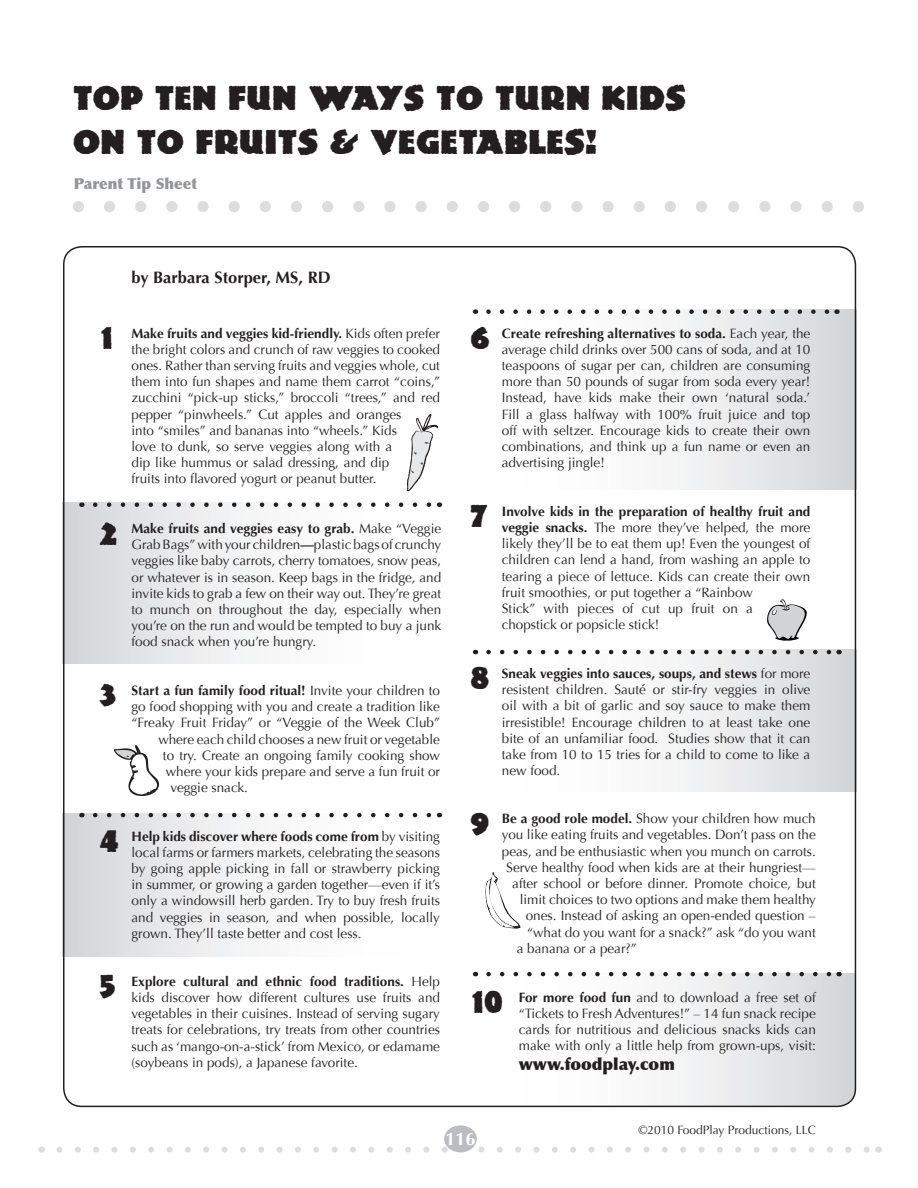
<style>
.page{position:relative;width:918px;height:1188px;background:#fff}
.page>*{position:absolute;margin:0;border:0;box-sizing:border-box;transform-origin:0 0}
.t1{font:36px/43.2px "Publicity Gothic Normal";color:#231f20}
.t2{font:33px "Publicity Gothic Normal";color:#231f20}
.t3{font:700 18px "Optima";color:#fff}
.t4{font:700 16.5px "Optima";color:#231f20}
.t5{font:900 16.5px "Optima";color:#231f20}
.t6{font:900 15px "Optima";color:#939598}
.t7{font:13.5px/16.2px "Optima";color:#231f20;text-align:justify}
.t8{font:700 13.5px "Optima";color:#231f20}
.t9{font:12px "Optima";color:#231f20}
.s1{font-weight:700}
.s2{font-weight:400}
</style>
<div class="page">
<svg style="left:59px;top:1147px;width:810px;height:6px"></svg>
<div style="left:444px;top:1125px;width:33px;height:27px;background:#bcbdc0;border-radius:50%"></div>
<svg style="left:472px;top:973px;width:384px;height:133px"></svg>
<div style="left:466px;top:650px;width:390px;height:141px;background:linear-gradient(to right,#fff,#dadbdd)"></div>
<div style="left:466px;top:310px;width:390px;height:179px;background:linear-gradient(to right,#fff,#dadbdd)"></div>
<div style="left:63px;top:813px;width:390px;height:144px;background:linear-gradient(to right,#dadbdd,#fff)"></div>
<div style="left:63px;top:503px;width:390px;height:161px;background:linear-gradient(to right,#dadbdd,#fff)"></div>
<svg style="left:95px;top:502px;width:337px;height:5px"></svg>
<svg style="left:489px;top:650px;width:343px;height:4px"></svg>
<svg style="left:489px;top:972px;width:343px;height:4px"></svg>
<svg style="left:488px;top:309px;width:342px;height:5px"></svg>
<svg style="left:95px;top:813px;width:337px;height:4px"></svg>
<svg style="left:767px;top:599px;width:40px;height:42px"></svg>
<svg style="left:407px;top:414px;width:32px;height:78px"></svg>
<svg style="left:114px;top:745px;width:45px;height:51px"></svg>
<svg style="left:485px;top:872px;width:36px;height:57px"></svg>
<div style="left:73px;top:201px;width:11px;height:11px;background:#dcdddf;border-radius:50%"></div>
<div style="left:197px;top:201px;width:12px;height:11px;background:#dcdddf;border-radius:50%"></div>
<div style="left:322px;top:201px;width:11px;height:11px;background:#dcdddf;border-radius:50%"></div>
<div style="left:447px;top:201px;width:11px;height:11px;background:#dcdddf;border-radius:50%"></div>
<div style="left:571px;top:201px;width:12px;height:11px;background:#dcdddf;border-radius:50%"></div>
<div style="left:104px;top:201px;width:11px;height:11px;background:#dcdddf;border-radius:50%"></div>
<div style="left:229px;top:201px;width:11px;height:11px;background:#dcdddf;border-radius:50%"></div>
<div style="left:353px;top:201px;width:11px;height:11px;background:#dcdddf;border-radius:50%"></div>
<div style="left:478px;top:201px;width:11px;height:11px;background:#dcdddf;border-radius:50%"></div>
<div style="left:602px;top:201px;width:12px;height:11px;background:#dcdddf;border-radius:50%"></div>
<div style="left:135px;top:201px;width:11px;height:11px;background:#dcdddf;border-radius:50%"></div>
<div style="left:260px;top:201px;width:11px;height:11px;background:#dcdddf;border-radius:50%"></div>
<div style="left:384px;top:201px;width:12px;height:11px;background:#dcdddf;border-radius:50%"></div>
<div style="left:509px;top:201px;width:11px;height:11px;background:#dcdddf;border-radius:50%"></div>
<div style="left:634px;top:201px;width:11px;height:11px;background:#dcdddf;border-radius:50%"></div>
<div style="left:759px;top:201px;width:12px;height:11px;background:#dcdddf;border-radius:50%"></div>
<div style="left:696px;top:201px;width:11px;height:11px;background:#dcdddf;border-radius:50%"></div>
<div style="left:822px;top:201px;width:11px;height:11px;background:#dcdddf;border-radius:50%"></div>
<div style="left:166px;top:201px;width:12px;height:11px;background:#dcdddf;border-radius:50%"></div>
<div style="left:291px;top:201px;width:11px;height:11px;background:#dcdddf;border-radius:50%"></div>
<div style="left:415px;top:201px;width:12px;height:11px;background:#dcdddf;border-radius:50%"></div>
<div style="left:540px;top:201px;width:11px;height:11px;background:#dcdddf;border-radius:50%"></div>
<div style="left:665px;top:201px;width:11px;height:11px;background:#dcdddf;border-radius:50%"></div>
<div style="left:790px;top:201px;width:12px;height:11px;background:#dcdddf;border-radius:50%"></div>
<div style="left:728px;top:201px;width:11px;height:11px;background:#dcdddf;border-radius:50%"></div>
<div style="left:853px;top:201px;width:11px;height:11px;background:#dcdddf;border-radius:50%"></div>
<p class="t1" style="left:74px;top:77px;width:615px">TOP TEN FUN WAYS TO TURN KIDS<br>ON TO FRUITS &amp; VEGETABLES!</p>
<p class="t6" style="left:74px;top:174px;width:125px">Parent Tip Sheet</p>
<p class="t4" style="left:132px;top:267px;width:201px">by Barbara Storper, MS, RD</p>
<p class="t2" style="left:100px;top:321px;width:16px">1</p>
<p class="t2" style="left:471px;top:321px;width:22px">6</p>
<p class="t7" style="left:132px;top:325px;width:310px;text-align:left"><span class="s1">Make fruits and veggies kid-friendly.</span> Kids often prefer the bright colors and crunch of raw veggies to cooked ones. Rather than serving fruits and veggies whole, cut them into fun shapes and name them carrot “coins,” zucchini “pick-up sticks,” broccoli “trees,” and red pepper “pinwheels.” Cut apples and oranges<br>into “smiles” and bananas into “wheels.” Kids<br>love to dunk, so serve veggies along with a<br>dip like hummus or salad dressing, and dip<br>fruits into flavored yogurt or peanut butter.</p>
<p class="t7" style="left:502px;top:325px;width:310px"><span class="s1">Create refreshing alternatives to soda.</span> Each year, the average child drinks over 500 cans of soda, and at 10 teaspoons of sugar per can, children are consuming more than 50 pounds of sugar from soda every year!<br>Instead, have kids make their own ‘natural soda.’ Fill a glass halfway with 100% fruit juice and top off with seltzer. Encourage kids to create their own combinations, and think up a fun name or even an advertising jingle!</p>
<p class="t7" style="left:502px;top:503px;width:310px;text-align:left"><span class="s1">Involve kids in the preparation of healthy fruit and veggie snacks.</span> The more they’ve helped, the more likely they’ll be to eat them up! Even the youngest of children can lend a hand, from washing an apple to tearing a piece of lettuce. Kids can create their own fruit smoothies, or put together a “Rainbow<br>Stick” with pieces of cut up fruit on a chopstick or popsicle stick!</p>
<p class="t7" style="left:502px;top:666px;width:310px"><span class="s1">Sneak veggies into sauces, soups, and stews</span> for more resistent children. Sauté or stir-fry veggies in olive oil with a bit of garlic and soy sauce to make them irresistible! Encourage children to at least take one bite of an unfamiliar food. Studies show that it can take from 10 to 15 tries for a child to come to like a new food.</p>
<p class="t7" style="left:502px;top:811px;width:315px"><span class="s1">Be a good role model.</span> Show your children how much</p>
<p class="t7" style="left:502px;top:827px;width:315px">you like eating fruits and vegetables. Don’t pass on the</p>
<p class="t7" style="left:502px;top:843px;width:315px">peas, and be enthusiastic when you munch on carrots.</p>
<p class="t7" style="left:506px;top:859px;width:311px">Serve healthy food when kids are at their hungriest—</p>
<p class="t7" style="left:512px;top:876px;width:305px">after school or before dinner. Promote choice, but</p>
<p class="t7" style="left:520px;top:892px;width:297px">limit choices to two options and make them healthy</p>
<p class="t7" style="left:526px;top:908px;width:291px">ones. Instead of asking an open-ended question –</p>
<p class="t7" style="left:527px;top:924px;width:290px">“what do you want for a snack?” ask “do you want</p>
<p class="t7" style="left:517px;top:940px;width:122px">a banana or a pear?”</p>
<p class="t7" style="left:519px;top:989px;width:299px"><span class="s1">For more food fun</span> and to download a free set of “Tickets to Fresh Adventures!” – 14 fun snack recipe cards for nutritious and delicious snacks kids can make with only a little help from grown-ups, visit:</p>
<p class="t5" style="left:519px;top:1054px;width:158px">www.foodplay.com</p>
<p class="t2" style="left:471px;top:498px;width:20px">7</p>
<p class="t2" style="left:100px;top:516px;width:20px">2</p>
<p class="t7" style="left:132px;top:520px;width:311px"><span class="s1">Make fruits and veggies easy to grab.</span> Make “Veggie Grab Bags” with your children<span class="s1">—</span>plastic bags of crunchy veggies like baby carrots, cherry tomatoes, snow peas, or whatever is in season. Keep bags in the fridge, and invite kids to grab a few on their way out. They’re great to munch on throughout the day, especially when you’re on the run and would be tempted to buy a junk food snack when you’re hungry.</p>
<p class="t2" style="left:471px;top:661px;width:21px">8</p>
<p class="t2" style="left:100px;top:678px;width:19px">3</p>
<p class="t8" style="left:132px;top:683px;width:310px">Start a fun family food ritual! <span class="s2">Invite your children to</span></p>
<p class="t7" style="left:132px;top:699px;width:310px">go food shopping with you and create a tradition like</p>
<p class="t7" style="left:132px;top:715px;width:310px">“Freaky Fruit Friday” or “Veggie of the Week Club”</p>
<p class="t7" style="left:158px;top:731px;width:283px">where each child chooses a new fruit or vegetable</p>
<p class="t7" style="left:163px;top:747px;width:279px">to try. Create an ongoing family cooking show</p>
<p class="t7" style="left:166px;top:763px;width:276px">where your kids prepare and serve a fun fruit or</p>
<p class="t7" style="left:170px;top:780px;width:79px">veggie snack.</p>
<p class="t7" style="left:132px;top:828px;width:310px"><span class="s1">Help kids discover where foods come from</span> by visiting local farms or farmers markets, celebrating the seasons by going apple picking in fall or strawberry picking in summer, or growing a garden together—even if it’s only a windowsill herb garden. Try to buy fresh fruits and veggies in season, and when possible, locally grown. They’ll taste better and cost less.</p>
<p class="t7" style="left:132px;top:973px;width:310px"><span class="s1">Explore cultural and ethnic food traditions.</span> Help kids discover how different cultures use fruits and vegetables in their cuisines. Instead of serving sugary treats for celebrations, try treats from other countries such as ‘mango-on-a-stick’ from Mexico, or edamame (soybeans in pods), a Japanese favorite.</p>
<p class="t2" style="left:471px;top:806px;width:21px">9</p>
<p class="t2" style="left:100px;top:823px;width:22px">4</p>
<p class="t2" style="left:100px;top:968px;width:18px">5</p>
<p class="t2" style="left:471px;top:985px;width:35px">10</p>
<h3 class="t3" style="left:445px;top:1129px;width:32px">116</h3>
<p class="t9" style="left:638px;top:1123px;width:179px">©2010 FoodPlay Productions, LLC</p>
</div>
